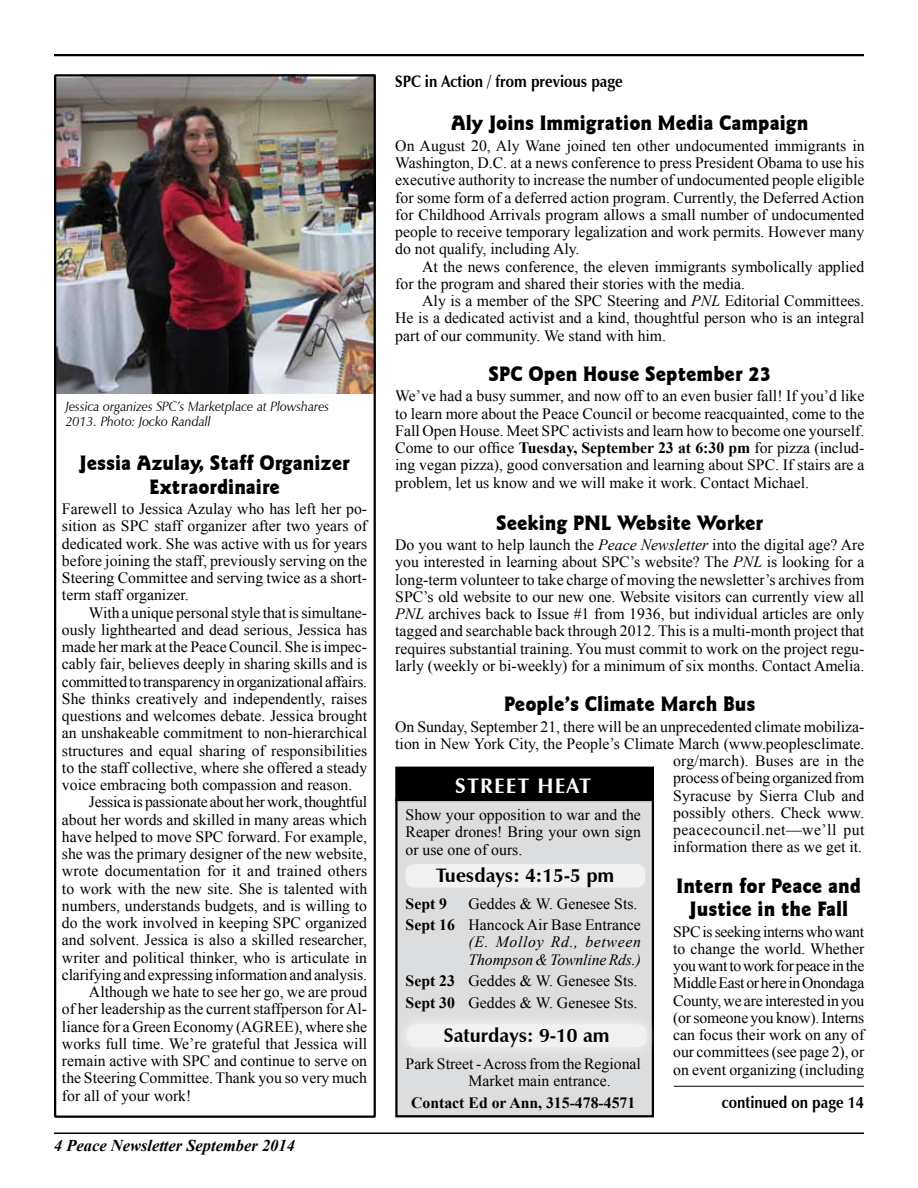
<style>
.page{position:relative;width:918px;height:1188px;background:#fff}
.page>*{position:absolute;margin:0;border:0;box-sizing:border-box;transform-origin:0 0}
.t1{font:900 21px/23.2px "Goudy Sans IT Cby BT";color:#000;text-align:center;scale:.9 1}
.t2{font:700 21px "Zapf Humanist 601 BT";letter-spacing:.055em;color:#fff}
.t3{font:700 19.5px "Zapf Humanist 601 BT";color:#000}
.t4{font:700 16.5px "Zapf Humanist 601 BT";color:#000;scale:.9 1}
.t5{font:italic 700 16.5px "Times New Roman";color:#000}
.t6{font:15.75px/17.2px "Times New Roman";color:#000;text-align:justify}
.t7{font:italic 15.75px/17.2px "Times New Roman";letter-spacing:-.01em;color:#000}
.t8{font:15.75px "Times New Roman";letter-spacing:-.02em;color:#000}
.t9{font:700 15.75px "Times New Roman";color:#000}
.t10{font:italic 13.5px/15px "Zapf Humanist 601 BT";color:#000;scale:.95 1}
.s1{font-style:italic}
.s2{font-weight:700}
</style>
<div class="page">
<hr style="left:54px;top:54px;width:810px;height:2px;background:#000">
<hr style="left:54px;top:1132px;width:810px;height:2px;background:#000">
<div style="left:396px;top:799px;width:257px;height:317px;background:#dcddde"></div>
<div style="left:395px;top:798px;width:259px;height:319px;border:2px solid #000"></div>
<div style="left:397px;top:768px;width:256px;height:32px;background:#000"></div>
<div style="left:395px;top:767px;width:259px;height:34px;border:3px solid #000"></div>
<div style="left:406px;top:864px;width:239px;height:24px;background:#f1f1f2;border-radius:9px"></div>
<div style="left:395px;top:1012px;width:264px;height:48px;background:#fff;opacity:.75"></div>
<div style="left:407px;top:1024px;width:240px;height:23px;background:#f1f1f2;border-radius:9px"></div>
<hr style="left:674px;top:1086px;width:190px;height:1px;background:#000">
<img style="left:57px;top:77px;width:316px;height:317px">
<div style="left:54px;top:74px;width:322px;height:1044px;border:2px solid #000"></div>
<p class="t10" style="left:65px;top:399px;width:279px">Jessica organizes SPC’s Marketplace at Plowshares<br>2013. Photo: Jocko Randall</p>
<h1 class="t1" style="left:79px;top:451px;width:302px">Jessia Azulay, Staff Organizer<br>Extraordinaire</h1>
<p class="t6" style="left:62px;top:500px;width:307px">Farewell to Jessica Azulay who has left her po&shy;sition as SPC staff organizer after two years of dedicated work. She was active with us for years before joining the staff, previously serving on the Steering Committee and serving twice as a short&shy;term staff organizer.</p>
<p class="t6" style="left:89px;top:604px;width:280px">With a unique personal style that is simultane-</p>
<p class="t6" style="left:62px;top:621px;width:307px">ously lighthearted and dead serious, Jessica has</p>
<p class="t6" style="left:62px;top:638px;width:307px">made her mark at the Peace Council. She is impec-</p>
<p class="t6" style="left:62px;top:655px;width:307px">cably fair, believes deeply in sharing skills and is</p>
<p class="t6" style="left:62px;top:673px;width:307px">committed to transparency in organizational affairs.</p>
<p class="t6" style="left:62px;top:690px;width:307px">She thinks creatively and independently, raises</p>
<p class="t6" style="left:62px;top:707px;width:307px">questions and welcomes debate. Jessica brought</p>
<p class="t6" style="left:62px;top:724px;width:307px">an unshakeable commitment to non-hierarchical</p>
<p class="t6" style="left:62px;top:741px;width:307px">structures and equal sharing of responsibilities</p>
<p class="t6" style="left:62px;top:759px;width:307px">to the staff collective, where she offered a steady</p>
<p class="t6" style="left:62px;top:776px;width:292px">voice embracing both compassion and reason.</p>
<p class="t8" style="left:89px;top:792px;width:280px">Jessica is passionate about her work, thoughtful</p>
<p class="t6" style="left:62px;top:810px;width:307px">about her words and skilled in many areas which</p>
<p class="t6" style="left:62px;top:828px;width:307px">have helped to move SPC forward. For example,</p>
<p class="t6" style="left:62px;top:845px;width:307px">she was the primary designer of the new website,</p>
<p class="t6" style="left:62px;top:862px;width:307px">wrote documentation for it and trained others</p>
<p class="t6" style="left:62px;top:879px;width:307px">to work with the new site. She is talented with</p>
<p class="t6" style="left:62px;top:897px;width:307px">numbers, understands budgets, and is willing to</p>
<p class="t6" style="left:62px;top:914px;width:307px">do the work involved in keeping SPC organized</p>
<p class="t6" style="left:62px;top:931px;width:307px">and solvent. Jessica is also a skilled researcher,</p>
<p class="t6" style="left:62px;top:948px;width:307px">writer and political thinker, who is articulate in</p>
<p class="t6" style="left:62px;top:966px;width:307px">clarifying and expressing information and analysis.</p>
<p class="t6" style="left:89px;top:983px;width:280px">Although we hate to see her go, we are proud</p>
<p class="t6" style="left:62px;top:1000px;width:307px">of her leadership as the current staffperson for Al-</p>
<p class="t6" style="left:62px;top:1017px;width:307px">liance for a Green Economy (AGREE), where she</p>
<p class="t6" style="left:62px;top:1035px;width:307px">works full time. We’re grateful that Jessica will</p>
<p class="t6" style="left:62px;top:1052px;width:307px">remain active with SPC and continue to serve on</p>
<p class="t6" style="left:62px;top:1069px;width:307px">the Steering Committee. Thank you so very much</p>
<p class="t6" style="left:62px;top:1086px;width:131px">for all of your work!</p>
<p class="t5" style="left:54px;top:1134px;width:243px">4 Peace Newsletter September 2014</p>
<p class="t4" style="left:395px;top:71px;width:254px">SPC in Action / from previous page</p>
<h1 class="t1" style="left:451px;top:111px;width:398px">Aly Joins Immigration Media Campaign</h1>
<p class="t6" style="left:395px;top:137px;width:471px">On August 20, Aly Wane joined ten other undocumented immigrants in Washington, D.C. at a news conference to press President Obama to use his executive authority to increase the number of undocumented people eligible for some form of a deferred action program. Currently, the Deferred Action for Childhood Arrivals program allows a small number of undocumented people to receive temporary legalization and work permits. However many do not qualify, including Aly.</p>
<p class="t6" style="left:395px;top:257px;width:471px;text-indent:27px">At the news conference, the eleven immigrants symbolically applied for the program and shared their stories with the media.</p>
<p class="t6" style="left:395px;top:292px;width:471px;text-indent:27px">Aly is a member of the SPC Steering and <span class="s1">PNL</span> Editorial Committees.<br>He is a dedicated activist and a kind, thoughtful person who is an integral part of our community. We stand with him.</p>
<h1 class="t1" style="left:488px;top:362px;width:316px">SPC Open House September 23</h1>
<p class="t6" style="left:395px;top:387px;width:471px">We’ve had a busy summer, and now off to an even busier fall! If you’d like to learn more about the Peace Council or become reacquainted, come to the Fall Open House. Meet SPC activists and learn how to become one yourself.<br>Come to our office <span class="s2">Tuesday, September 23 at 6:30 pm</span> for pizza (includ&shy;ing vegan pizza), good conversation and learning about SPC. If stairs are a problem, let us know and we will make it work. Contact Michael.</p>
<h1 class="t1" style="left:496px;top:511px;width:299px">Seeking PNL Website Worker</h1>
<p class="t6" style="left:395px;top:536px;width:471px">Do you want to help launch the <span class="s1">Peace Newsletter</span> into the digital age? Are you interested in learning about SPC’s website? The <span class="s1">PNL</span> is looking for a long-term volunteer to take charge of moving the newsletter’s archives from SPC’s old website to our new one. Website visitors can currently view all <span class="s1">PNL</span> archives back to Issue #1 from 1936, but individual articles are only tagged and searchable back through 2012. This is a multi-month project that requires substantial training. You must commit to work on the project regu&shy;larly (weekly or bi-weekly) for a minimum of six months. Contact Amelia.</p>
<h1 class="t1" style="left:504px;top:692px;width:281px">People’s Climate March Bus</h1>
<p class="t6" style="left:395px;top:718px;width:471px;text-align:right">On Sunday, September 21, there will be an unprecedented climate mobiliza&shy;tion in New York City, the People’s Climate March (www.peoplesclimate. org/march). Buses are in the<br>process of being organized from<br>Syracuse by Sierra Club and<br>possibly others. Check www.<br>peacecouncil.net—we’ll put<br>information there as we get it.</p>
<h1 class="t1" style="left:677px;top:874px;width:206px">Intern for Peace and<br>Justice in the Fall</h1>
<p class="t6" style="left:673px;top:922px;width:193px">SPC is seeking interns who want to change the world. Whether you want to work for peace in the Middle East or here in Onondaga County, we are interested in you (or someone you know). Interns can focus their work on any of our committees (see page 2), or on event organizing (including</p>
<h1 class="t2" style="left:455px;top:773px;width:137px">STREET HEAT</h1>
<p class="t6" style="left:406px;top:806px;width:237px">Show your opposition to war and the Reaper drones! Bring your own sign or use one of ours.</p>
<p class="t3" style="left:436px;top:863px;width:180px">Tuesdays: 4:15-5 pm</p>
<p class="t6" style="left:406px;top:892px;width:237px;line-height:21.6px;text-align:right">Geddes &amp; W. Genesee Sts.<br><span class="s2">Sept 16</span> Hancock Air Base Entrance</p>
<p class="t7" style="left:469px;top:933px;width:174px">(E. Molloy Rd., between<br>Thompson &amp; Townline Rds.)</p>
<p class="t6" style="left:406px;top:970px;width:233px;line-height:21.6px"><span class="s2">Sept 23</span> Geddes &amp; W. Genesee Sts.<br><span class="s2">Sept 30</span> Geddes &amp; W. Genesee Sts.</p>
<p class="t9" style="left:406px;top:892px;width:43px">Sept 9</p>
<p class="t3" style="left:444px;top:1023px;width:167px">Saturdays: 9-10 am</p>
<p class="t6" style="left:469px;top:1055px;width:174px;text-indent:-63px">Park Street - Across from the Regional<br>Market main entrance.</p>
<p class="t9" style="left:411px;top:1092px;width:226px">Contact Ed or Ann, 315-478-4571</p>
<p class="t4" style="left:722px;top:1092px;width:159px">continued on page 14</p>
</div>
